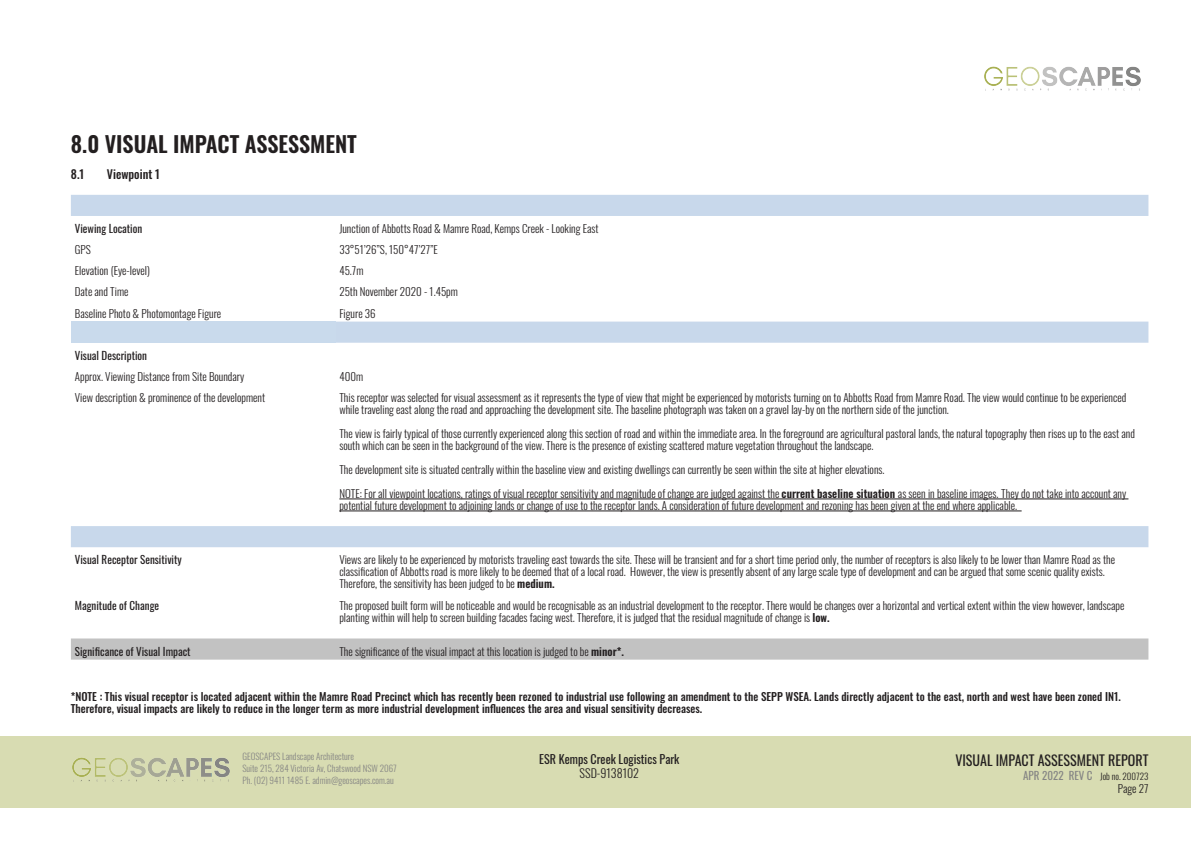
<style>
.page{position:relative;width:1191px;height:842px;background:#fff}
.page>*{position:absolute;margin:0;border:0;box-sizing:border-box;transform-origin:0 0}
.t1{font:600 22px "Oswald";color:#231f20}
.t2{font:14px "Oswald";color:#231f20}
.t3{font:12px "Oswald";color:#231f20}
.t4{font:500 12px "Oswald";color:#231f20}
.t5{font:300 12px "Oswald";color:#231f20}
.t6{font:300 11px/12px "Oswald";color:#231f20}
.t7{font:500 11px/12px "Oswald";color:#231f20}
.t8{font:11px "Oswald";color:#231f20}
.t9{font:300 9px/12px "Oswald";color:#858584}
.t10{font:300 9px "Oswald";color:#231f20}
.s1{font-weight:600}
.s2{font-weight:400;font-size:11px;color:#858584}
</style>
<div class="page">
<div style="left:0;top:737px;width:1191px;height:71px;background:#d8dcb2"></div>
<img style="left:72px;top:757px;width:158px;height:25px">
<img style="left:984px;top:66px;width:157px;height:25px">
<svg style="left:71px;top:195px;width:1077px;height:352px"></svg>
<div style="left:71px;top:322px;width:264px;height:21px;background:#c9daec"></div>
<svg style="left:71px;top:638px;width:1077px;height:22px;background:#c4c4c4"></svg>
<hr style="left:339px;top:499px;width:789px;height:1px;background:#231f20">
<hr style="left:339px;top:511px;width:682px;height:1px;background:#231f20">
<p class="t1" style="left:71px;top:132px;width:287px">8.0 VISUAL IMPACT ASSESSMENT</p>
<p class="t4" style="left:71px;top:168px;width:15px">8.1</p>
<p class="t4" style="left:107px;top:168px;width:55px">Viewpoint 1</p>
<p class="t8" style="left:75px;top:219px;width:69px">Viewing Location</p>
<p class="t6" style="left:339px;top:221px;width:261px">Junction of Abbotts Road &amp; Mamre Road, Kemps Creek - Looking East</p>
<p class="t6" style="left:75px;top:242px;width:18px">GPS</p>
<p class="t6" style="left:339px;top:242px;width:100px">33°51’26”S, 150°47’27”E</p>
<p class="t6" style="left:75px;top:264px;width:77px">Elevation (Eye-level)</p>
<p class="t6" style="left:339px;top:264px;width:26px">45.7m</p>
<p class="t6" style="left:75px;top:285px;width:55px">Date and Time</p>
<p class="t6" style="left:339px;top:285px;width:120px">25th November 2020 - 1.45pm</p>
<p class="t6" style="left:75px;top:306px;width:148px">Baseline Photo &amp; Photomontage Figure</p>
<p class="t6" style="left:339px;top:306px;width:38px">Figure 36</p>
<p class="t8" style="left:75px;top:346px;width:74px">Visual Description</p>
<p class="t6" style="left:75px;top:369px;width:171px">Approx. Viewing Distance from Site Boundary</p>
<p class="t6" style="left:339px;top:369px;width:25px">400m</p>
<p class="t6" style="left:75px;top:390px;width:192px">View description &amp; prominence of the development</p>
<p class="t6" style="left:339px;top:390px;width:788px">This receptor was selected for visual assessment as it represents the type of view that might be experienced by motorists turning on to Abbotts Road from Mamre Road. The view would continue to be experienced while traveling east along the road and approaching the development site. The baseline photograph was taken on a gravel lay-by on the northern side of the junction.</p>
<p class="t6" style="left:339px;top:426px;width:797px">The view is fairly typical of those currently experienced along this section of road and within the immediate area. In the foreground are agricultural pastoral lands, the natural topography then rises up to the east and south which can be seen in the background of the view. There is the presence of existing scattered mature vegetation throughout the landscape.</p>
<p class="t6" style="left:339px;top:462px;width:546px">The development site is situated centrally within the baseline view and existing dwellings can currently be seen within the site at higher elevations.</p>
<p class="t6" style="left:339px;top:486px;width:788px">NOTE: For all viewpoint locations, ratings of visual receptor sensitivity and magnitude of change are judged against the <span class="s1">current baseline situation</span> as seen in baseline images. They do not take into account any potential future development to adjoining lands or change of use to the receptor lands. A consideration of future development and rezoning has been given at the end where applicable.</p>
<p class="t8" style="left:75px;top:550px;width:108px">Visual Receptor Sensitivity</p>
<p class="t6" style="left:339px;top:553px;width:777px">Views are likely to be experienced by motorists traveling east towards the site. These will be transient and for a short time period only, the number of receptors is also likely to be lower than Mamre Road as the classification of Abbotts road is more likely to be deemed that of a local road. However, the view is presently absent of any large scale type of development and can be argued that some scenic quality exists.<br>Therefore, the sensitivity has been judged to be <span class="s1">medium.</span></p>
<p class="t8" style="left:75px;top:596px;width:86px">Magnitude of Change</p>
<p class="t6" style="left:339px;top:599px;width:786px">The proposed built form will be noticeable and would be recognisable as an industrial development to the receptor. There would be changes over a horizontal and vertical extent within the view however, landscape planting within will help to screen building facades facing west. Therefore, it is judged that the residual magnitude of change is <span class="s1">low.</span></p>
<p class="t8" style="left:75px;top:641px;width:117px">Significance of Visual Impact</p>
<p class="t6" style="left:339px;top:644px;width:286px">The significance of the visual impact at this location is judged to be <span class="s1">minor*.</span></p>
<p class="t7" style="left:71px;top:691px;width:1051px">*NOTE : This visual receptor is located adjacent within the Mamre Road Precinct which has recently been rezoned to industrial use following an amendment to the SEPP WSEA. Lands directly adjacent to the east, north and west have been zoned IN1.<br>Therefore, visual impacts are likely to reduce in the longer term as more industrial development influences the area and visual sensitivity decreases.</p>
<p class="t9" style="left:242px;top:750px;width:156px">GEOSCAPES Landscape Architecture<br>Suite 215, 284 Victoria Av, Chatswood NSW 2067<br>Ph. (02) 9411 1485 E. admin@geoscapes.com.au</p>
<p class="t3" style="left:539px;top:748px;width:142px">ESR Kemps Creek Logistics Park</p>
<p class="t5" style="left:579px;top:763px;width:61px">SSD-9138102</p>
<p class="t2" style="left:955px;top:748px;width:195px">VISUAL IMPACT ASSESSMENT REPORT</p>
<p class="t10" style="left:1023px;top:768px;width:127px"><span class="s2">APR 2022 REV C</span> Job no. 200723</p>
<p class="t6" style="left:1117px;top:781px;width:32px">Page 27</p>
</div>
